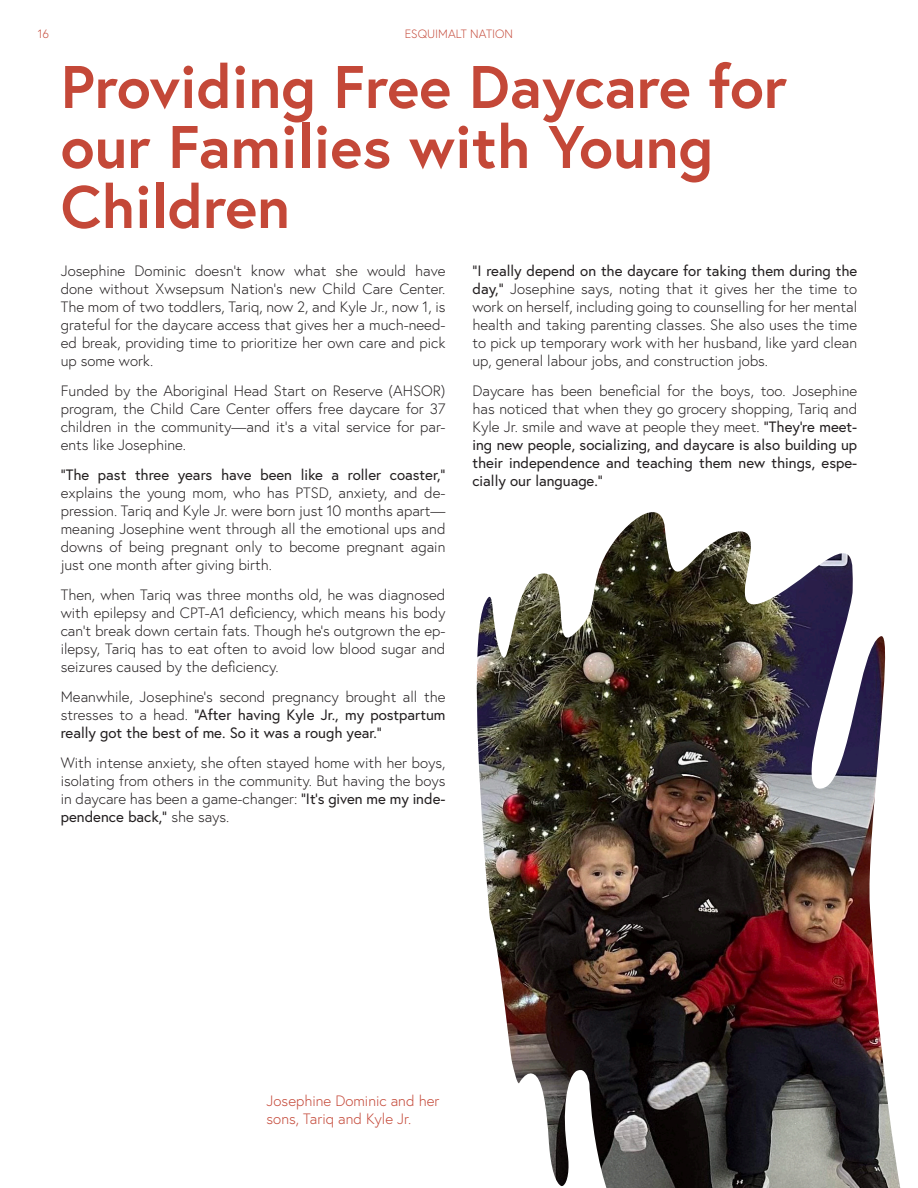
<style>
.page{position:relative;width:918px;height:1188px;background:#fff}
.page>*{position:absolute;margin:0;border:0;box-sizing:border-box;transform-origin:0 0}
.t1{font:700 60px/60px "Europa";color:#c44838}
.t2{font:300 15px/18px "Europa";color:#231f20;text-align:justify}
.t3{font:15px/18px "Europa";color:#231f20;text-align:justify}
.Caption_text{font:300 15px/18px "Europa";color:#c44838}
.t4{font:300 12px "Europa";color:#c44838}
.s1{font-weight:400}
.s2{font-weight:300}
</style>
<div class="page">
<img style="left:476px;top:512px;width:425px;height:676px">
<svg style="left:486px;top:916px;width:235px;height:272px"></svg>
<p class="t4" style="left:38px;top:27px;width:13px">16</p>
<p class="t4" style="left:405px;top:27px;width:110px">ESQUIMALT NATION</p>
<h1 class="t1" style="left:61px;top:55px;width:728px">Providing Free Daycare for our Families with Young<br>Children</h1>
<p class="t2" style="left:472px;top:262px;width:386px"><span class="s1">“I really depend on the daycare for taking them during the day,”</span> Josephine says, noting that it gives her the time to work on herself, including going to counselling for her mental health and taking parenting classes. She also uses the time to pick up temporary work with her husband, like yard clean up, general labour jobs, and construction jobs.</p>
<p class="t2" style="left:472px;top:382px;width:386px">Daycare has been beneficial for the boys, too. Josephine has noticed that when they go grocery shopping, Tariq and Kyle Jr. smile and wave at people they meet. <span class="s1">“They’re meet&shy;ing new people, socializing, and daycare is also building up their independence and teaching them new things, espe&shy;cially our language.”</span></p>
<p class="t2" style="left:61px;top:262px;width:386px">Josephine Dominic doesn’t know what she would have done without Xwsepsum Nation’s new Child Care Center.<br>The mom of two toddlers, Tariq, now 2, and Kyle Jr., now 1, is grateful for the daycare access that gives her a much-need&shy;ed break, providing time to prioritize her own care and pick up some work.</p>
<p class="t2" style="left:61px;top:382px;width:386px">Funded by the Aboriginal Head Start on Reserve (AHSOR) program, the Child Care Center offers free daycare for 37 children in the community—and it’s a vital service for par&shy;ents like Josephine.</p>
<p class="t2" style="left:61px;top:466px;width:386px"><span class="s1">“The past three years have been like a roller coaster,” </span>explains the young mom, who has PTSD, anxiety, and de&shy;pression. Tariq and Kyle Jr. were born just 10 months apart— meaning Josephine went through all the emotional ups and downs of being pregnant only to become pregnant again just one month after giving birth.</p>
<p class="t2" style="left:61px;top:586px;width:386px">Then, when Tariq was three months old, he was diagnosed with epilepsy and CPT-A1 deficiency, which means his body can’t break down certain fats. Though he’s outgrown the ep&shy;ilepsy, Tariq has to eat often to avoid low blood sugar and seizures caused by the deficiency.</p>
<p class="t3" style="left:61px;top:687px;width:386px"><span class="s2">Meanwhile, Josephine’s second pregnancy brought all the stresses to a head.</span> “After having Kyle Jr., my postpartum really got the best of me. So it was a rough year.”</p>
<p class="t2" style="left:61px;top:754px;width:386px">With intense anxiety, she often stayed home with her boys, isolating from others in the community. But having the boys in daycare has been a game-changer: <span class="s1">“It’s given me my inde&shy;pendence back,”</span> she says.</p>
<p class="Caption_text" style="left:267px;top:1091px;width:174px">Josephine Dominic and her sons, Tariq and Kyle Jr.</p>
</div>
